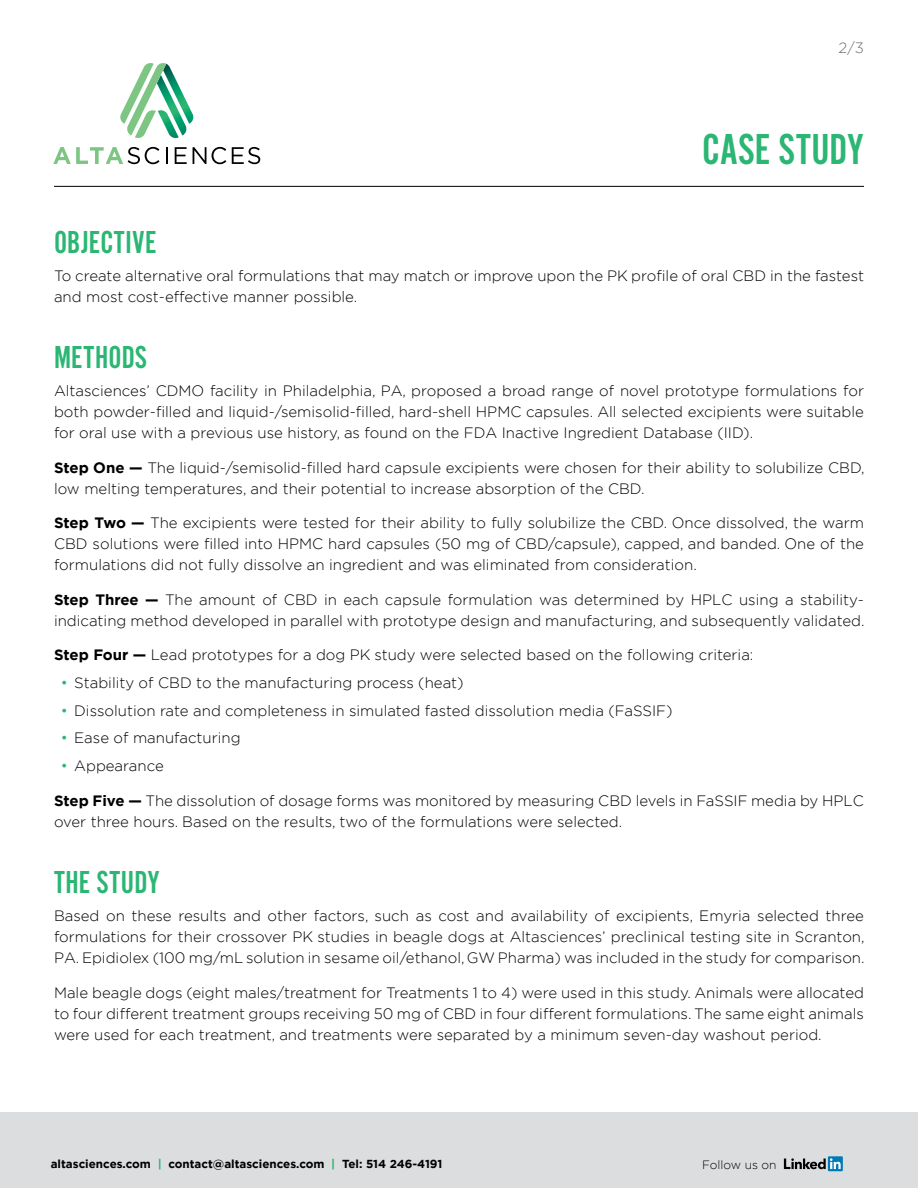
<style>
.page{position:relative;width:918px;height:1188px;background:#fff}
.page>*{position:absolute;margin:0;border:0;box-sizing:border-box;transform-origin:0 0}
.t1{font:45px "Alternate Got No 2 D";color:#2bb673}
.Subtitle{font:33px "Alternate Got No 2 D";letter-spacing:.01em;color:#2bb673}
.body{font:300 15px/21px "Gotham";color:#000}
.Bullets{font:300 15px "Gotham";color:#000}
.body-2{font:300 15px "Gotham";color:#6d6e71}
.t2{font:300 12px "Gotham";color:#000}
.t3{font:700 11.7px "Gotham";color:#000}
.s1{font-weight:700}
.s2{color:#2bb673}
</style>
<div class="page">
<hr style="left:54px;top:186px;width:810px;height:1px;background:#000">
<svg style="left:53px;top:147px;width:107px;height:17px"></svg>
<svg style="left:166px;top:147px;width:1px;height:17px"></svg>
<svg style="left:175px;top:147px;width:12px;height:17px"></svg>
<svg style="left:193px;top:147px;width:13px;height:17px"></svg>
<svg style="left:212px;top:147px;width:14px;height:17px"></svg>
<svg style="left:232px;top:147px;width:28px;height:17px"></svg>
<svg style="left:120px;top:63px;width:74px;height:75px"></svg>
<div style="left:0;top:1112px;width:918px;height:76px;background:#dcddde"></div>
<div style="left:828px;top:1156px;width:15px;height:15px;background:#007bb6"></div>
<svg style="left:784px;top:1158px;width:57px;height:11px"></svg>
<p class="body-2" style="left:839px;top:38px;width:27px">2/3</p>
<h1 class="t1" style="left:702px;top:126px;width:163px">CASE STUDY</h1>
<h2 class="Subtitle" style="left:54px;top:225px;width:104px">OBJECTIVE</h2>
<p class="body" style="left:54px;top:265px;width:812px">To create alternative oral formulations that may match or improve upon the PK profile of oral CBD in the fastest and most cost-effective manner possible.</p>
<h2 class="Subtitle" style="left:54px;top:340px;width:95px">METHODS</h2>
<p class="body" style="left:54px;top:380px;width:812px;text-align:justify">Altasciences’ CDMO facility in Philadelphia, PA, proposed a broad range of novel prototype formulations for both powder-filled and liquid-/semisolid-filled, hard-shell HPMC capsules. All selected excipients were suitable for oral use with a previous use history, as found on the FDA Inactive Ingredient Database (IID).</p>
<p class="body" style="left:54px;top:457px;width:812px"><span class="s1">Step One —</span> The liquid-/semisolid-filled hard capsule excipients were chosen for their ability to solubilize CBD, low melting temperatures, and their potential to increase absorption of the CBD.</p>
<p class="body" style="left:54px;top:512px;width:812px;text-align:justify"><span class="s1">Step Two —</span> The excipients were tested for their ability to fully solubilize the CBD. Once dissolved, the warm CBD solutions were filled into HPMC hard capsules (50 mg of CBD/capsule), capped, and banded. One of the formulations did not fully dissolve an ingredient and was eliminated from consideration.</p>
<p class="body" style="left:54px;top:589px;width:812px"><span class="s1">Step Three —</span> The amount of CBD in each capsule formulation was determined by HPLC using a stability&shy;indicating method developed in parallel with prototype design and manufacturing, and subsequently validated.</p>
<p class="body" style="left:54px;top:644px;width:701px"><span class="s1">Step Four —</span> Lead prototypes for a dog PK study were selected based on the following criteria:</p>
<p class="Bullets" style="left:61px;top:673px;width:404px"><span class="s2">•</span> Stability of CBD to the manufacturing process (heat)</p>
<p class="Bullets" style="left:61px;top:701px;width:613px"><span class="s2">•</span> Dissolution rate and completeness in simulated fasted dissolution media (FaSSIF)</p>
<p class="Bullets" style="left:61px;top:729px;width:181px"><span class="s2">•</span> Ease of manufacturing</p>
<p class="Bullets" style="left:61px;top:756px;width:105px"><span class="s2">•</span> Appearance</p>
<p class="body" style="left:54px;top:790px;width:811px"><span class="s1">Step Five —</span> The dissolution of dosage forms was monitored by measuring CBD levels in FaSSIF media by HPLC over three hours. Based on the results, two of the formulations were selected.</p>
<h2 class="Subtitle" style="left:54px;top:865px;width:107px">THE STUDY</h2>
<p class="body" style="left:54px;top:905px;width:812px;text-align:justify">Based on these results and other factors, such as cost and availability of excipients, Emyria selected three formulations for their crossover PK studies in beagle dogs at Altasciences’ preclinical testing site in Scranton, PA. Epidiolex (100 mg/mL solution in sesame oil/ethanol, GW Pharma) was included in the study for comparison.</p>
<p class="body" style="left:54px;top:981px;width:812px;text-align:justify">Male beagle dogs (eight males/treatment for Treatments 1 to 4) were used in this study. Animals were allocated to four different treatment groups receiving 50 mg of CBD in four different formulations. The same eight animals were used for each treatment, and treatments were separated by a minimum seven-day washout period.</p>
<p class="t3" style="left:51px;top:1157px;width:393px">altasciences.com <span class="s2">|</span> contact@altasciences.com <span class="s2">|</span> Tel: 514 246-4191</p>
<p class="t2" style="left:702px;top:1157px;width:76px">Follow us on</p>
</div>
